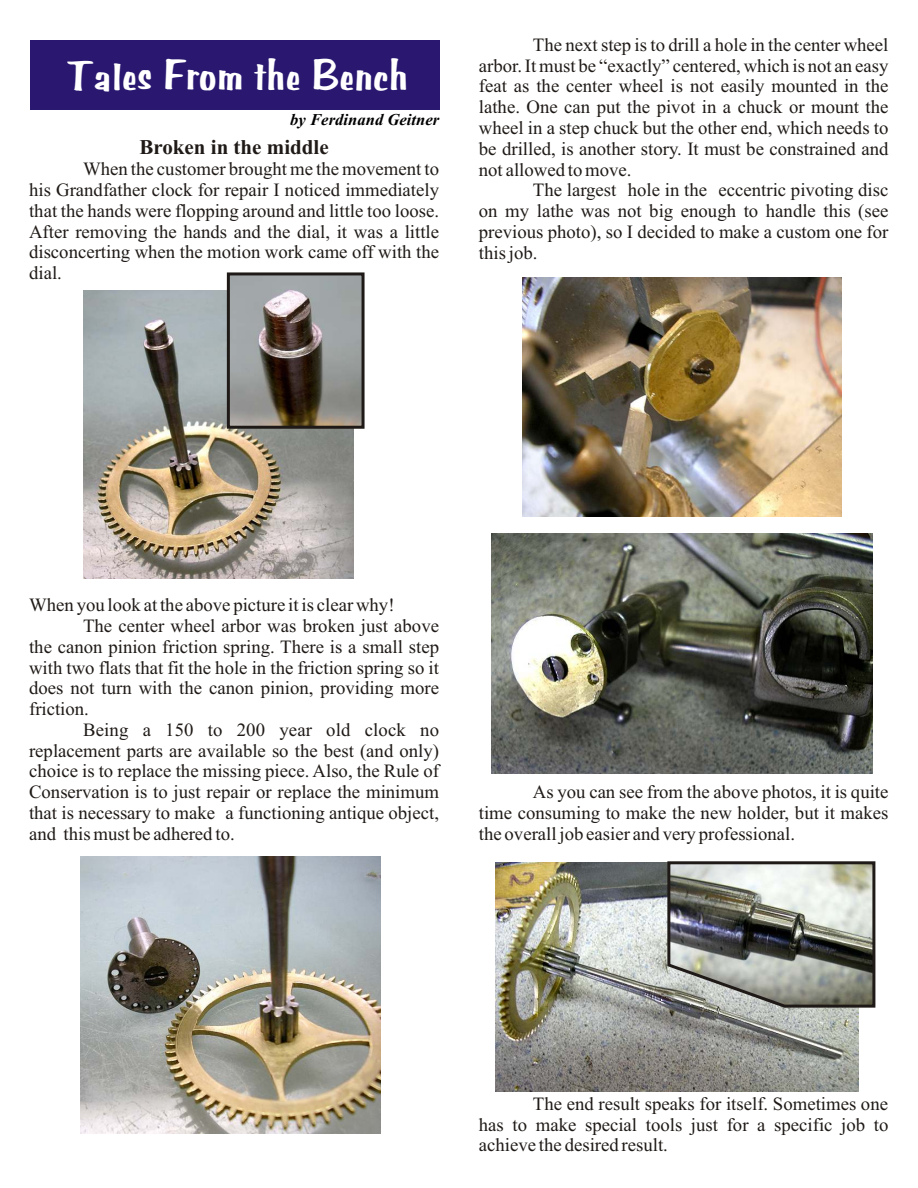
<style>
.page{position:relative;width:918px;height:1188px;background:#fff}
.page>*{position:absolute;margin:0;border:0;box-sizing:border-box;transform-origin:0 0}
.t1{font:700 42.3px "AT Benguiat Frisky";color:#fff}
.t2{font:700 21px "Times New Roman";color:#1f1a17}
.t3{font:18.75px/20.7px "Times New Roman";color:#1f1a17;text-align:justify}
.t4{font:italic 700 16.5px "Times New Roman";color:#000}
</style>
<div class="page">
<div style="left:31px;top:40px;width:409px;height:69px;background:#291770"></div>
<img style="left:80px;top:857px;width:301px;height:276px">
<img style="left:84px;top:291px;width:269px;height:288px">
<img style="left:231px;top:276px;width:130px;height:149px">
<div style="left:227px;top:272px;width:138px;height:157px;border:3px solid #1f1a17"></div>
<img style="left:523px;top:278px;width:318px;height:238px">
<img style="left:491px;top:533px;width:382px;height:241px">
<img style="left:496px;top:862px;width:363px;height:230px">
<img style="left:666px;top:861px;width:210px;height:148px">
<h1 class="t1" style="left:67px;top:58px;width:343px">Tales From the Bench</h1>
<p class="t4" style="left:290px;top:114px;width:151px">by Ferdinand Geitner</p>
<p class="t2" style="left:139px;top:140px;width:191px">Broken in the middle</p>
<p class="t3" style="left:29px;top:160px;width:412px;text-indent:54px">When the customer brought me the movement to his Grandfather clock for repair I noticed immediately that the hands were flopping around and little too loose.<br>After removing the hands and the dial, it was a little disconcerting when the motion work came off with the dial.</p>
<p class="t3" style="left:479px;top:36px;width:411px;text-indent:54px">The next step is to drill a hole in the center wheel arbor. It must be “exactly” centered, which is not an easy feat as the center wheel is not easily mounted in the lathe. One can put the pivot in a chuck or mount the wheel in a step chuck but the other end, which needs to be drilled, is another story. It must be constrained and not allowed to move.</p>
<p class="t3" style="left:479px;top:181px;width:411px;text-indent:54px">The largest hole in the eccentric pivoting disc on my lathe was not big enough to handle this (see previous photo), so I decided to make a custom one for this job.</p>
<p class="t3" style="left:29px;top:597px;width:367px">When you look at the above picture it is clear why!</p>
<p class="t3" style="left:83px;top:617px;width:357px">The center wheel arbor was broken just above</p>
<p class="t3" style="left:29px;top:638px;width:411px">the canon pinion friction spring. There is a small step</p>
<p class="t3" style="left:29px;top:659px;width:411px">with two flats that fit the hole in the friction spring so it</p>
<p class="t3" style="left:29px;top:680px;width:411px">does not turn with the canon pinion, providing more</p>
<p class="t3" style="left:29px;top:700px;width:61px">friction.</p>
<p class="t3" style="left:83px;top:721px;width:357px">Being a 150 to 200 year old clock no</p>
<p class="t3" style="left:29px;top:742px;width:411px">replacement parts are available so the best (and only)</p>
<p class="t3" style="left:29px;top:763px;width:411px">choice is to replace the missing piece. Also, the Rule of</p>
<p class="t3" style="left:29px;top:783px;width:411px">Conservation is to just repair or replace the minimum</p>
<p class="t3" style="left:29px;top:804px;width:411px">that is necessary to make a functioning antique object,</p>
<p class="t3" style="left:29px;top:825px;width:207px">and this must be adhered to.</p>
<p class="t3" style="left:479px;top:784px;width:411px;text-indent:54px">As you can see from the above photos, it is quite time consuming to make the new holder, but it makes the overall job easier and very professional.</p>
<p class="t3" style="left:479px;top:1095px;width:411px;text-indent:54px">The end result speaks for itself. Sometimes one has to make special tools just for a specific job to achieve the desired result.</p>
</div>
